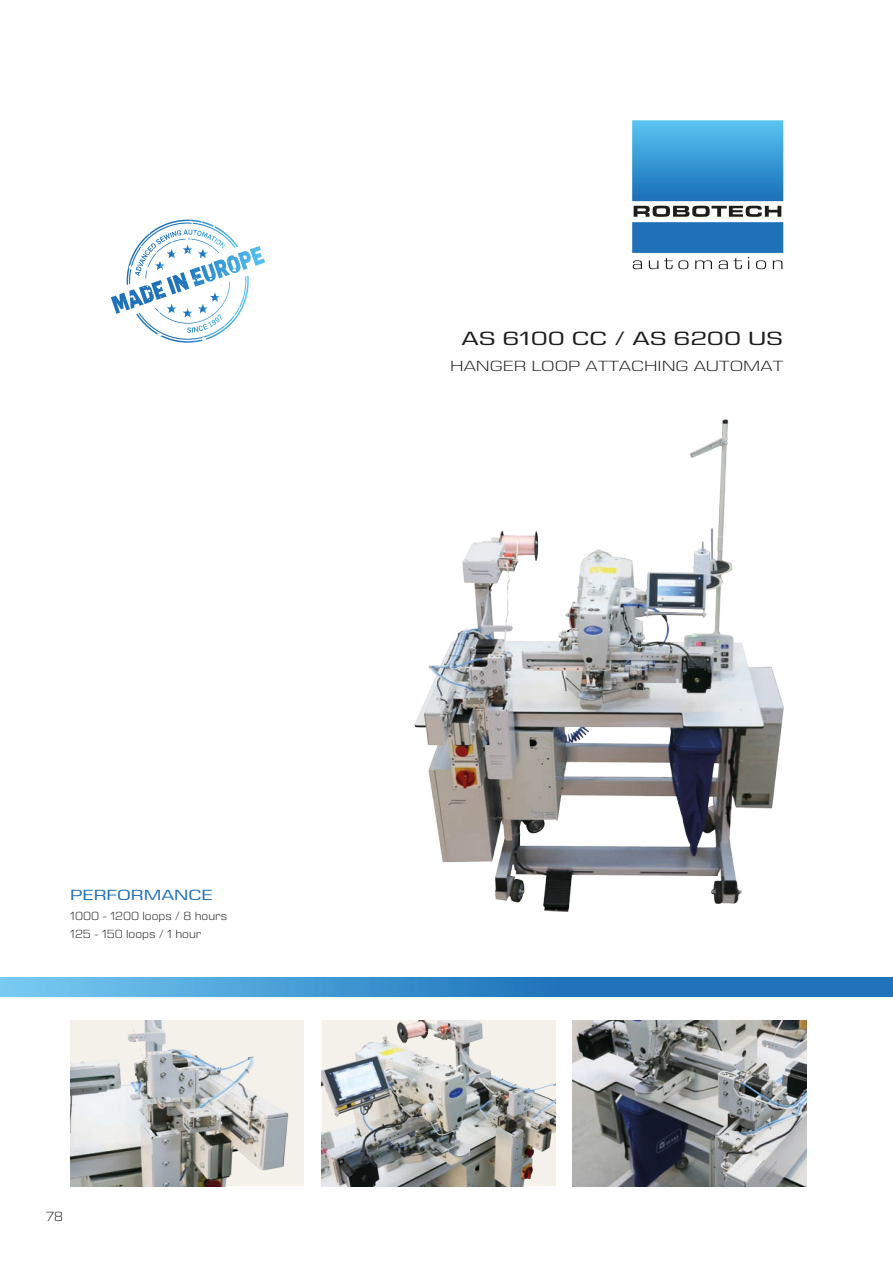
<style>
.page{position:relative;width:893px;height:1263px;background:#fff}
.page>*{position:absolute;margin:0;border:0;box-sizing:border-box;transform-origin:0 0}
.t1{font:19.5px "Eurostile Next LT Pro";color:#1d1d1b;scale:1.41 1}
.t2{font:300 15px "Eurostile Next LT Pro";color:#1d1d1b;scale:1.35 1}
.t3{font:15px "Eurostile Next LT Pro";color:#2273b9;scale:1.35 1}
.t4{font:300 13.5px "Eurostile Next LT Pro";color:#1d1d1b;scale:1.1 1}
.t5{font:300 12px/18px "Eurostile Next LT Pro";color:#1d1d1b;scale:1.1 1}
</style>
<div class="page">
<img style="left:70px;top:1020px;width:234px;height:166px">
<img style="left:322px;top:1020px;width:233px;height:166px">
<img style="left:573px;top:1020px;width:234px;height:166px">
<svg style="left:0;top:977px;width:893px;height:19px"></svg>
<svg style="left:632px;top:120px;width:151px;height:149px"></svg>
<svg style="left:110px;top:220px;width:156px;height:123px"></svg>
<img style="left:414px;top:419px;width:370px;height:493px">
<p class="t3" style="left:70px;top:886px;width:107px">PERFORMANCE</p>
<p class="t5" style="left:70px;top:907px;width:144px">1000 - 1200 loops / 8 hours<br>125 - 150 loops / 1 hour</p>
<p class="t4" style="left:46px;top:1209px;width:17px">78</p>
<h1 class="t1" style="left:462px;top:327px;width:230px">AS 6100 CC / AS 6200 US</h1>
<p class="t2" style="left:450px;top:358px;width:248px">HANGER LOOP ATTACHING AUTOMAT</p>
</div>
